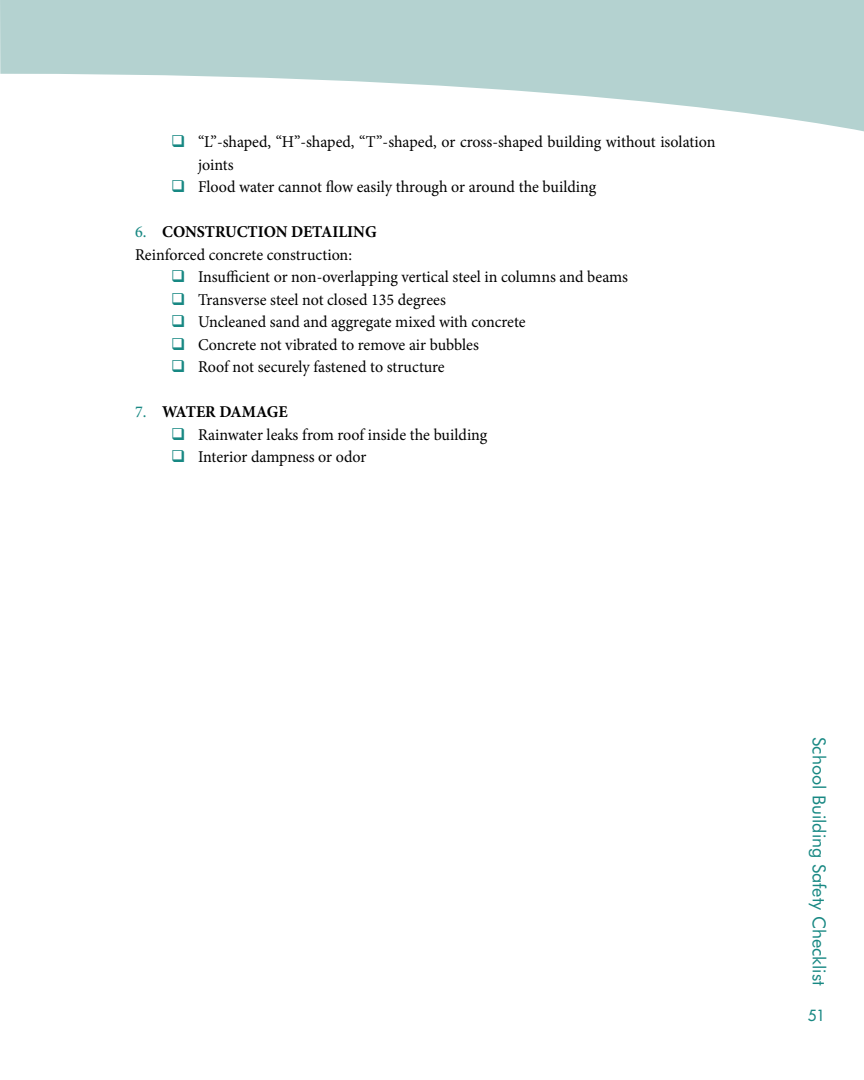
<style>
.page{position:relative;width:864px;height:1080px;background:#fff}
.page>*{position:absolute;margin:0;border:0;box-sizing:border-box;transform-origin:0 0}
.t1{font:18px "Futura BT";color:#188883}
.t2{font:16.5px/22.5px "Minion Pro";letter-spacing:-.005em;color:#000}
.t3{font:15px "Futura";color:#188883}
.s1{font-weight:500;color:#188883}
.s2{font-weight:700}
</style>
<div class="page">
<svg style="left:0;top:0;width:864px;height:132px;fill:#b4d2d0"></svg>
<p class="t2" style="left:198px;top:131px;width:519px">“L”-shaped, “H”-shaped, “T”-shaped, or cross-shaped building without isolation joints<br>Flood water cannot flow easily through or around the building</p>
<p class="t2" style="left:135px;top:221px;width:243px"><span class="s1">6.</span> <span class="s2">CONSTRUCTION DETAILING<br></span>Reinforced concrete construction:</p>
<p class="t2" style="left:198px;top:266px;width:432px">Insufficient or non-overlapping vertical steel in columns and beams Transverse steel not closed 135 degrees<br>Uncleaned sand and aggregate mixed with concrete<br>Concrete not vibrated to remove air bubbles<br>Roof not securely fastened to structure</p>
<p class="t2" style="left:198px;top:401px;width:291px;text-indent:-63px"><span class="s1">7.</span> <span class="s2">WATER DAMAGE<br></span>Rainwater leaks from roof inside the building<br>Interior dampness or odor</p>
<p class="t1" style="left:830px;top:737px;width:250px;rotate:90deg">School Building Safety Checklist</p>
<p class="t3" style="left:808px;top:1006px;width:19px">51</p>
</div>
